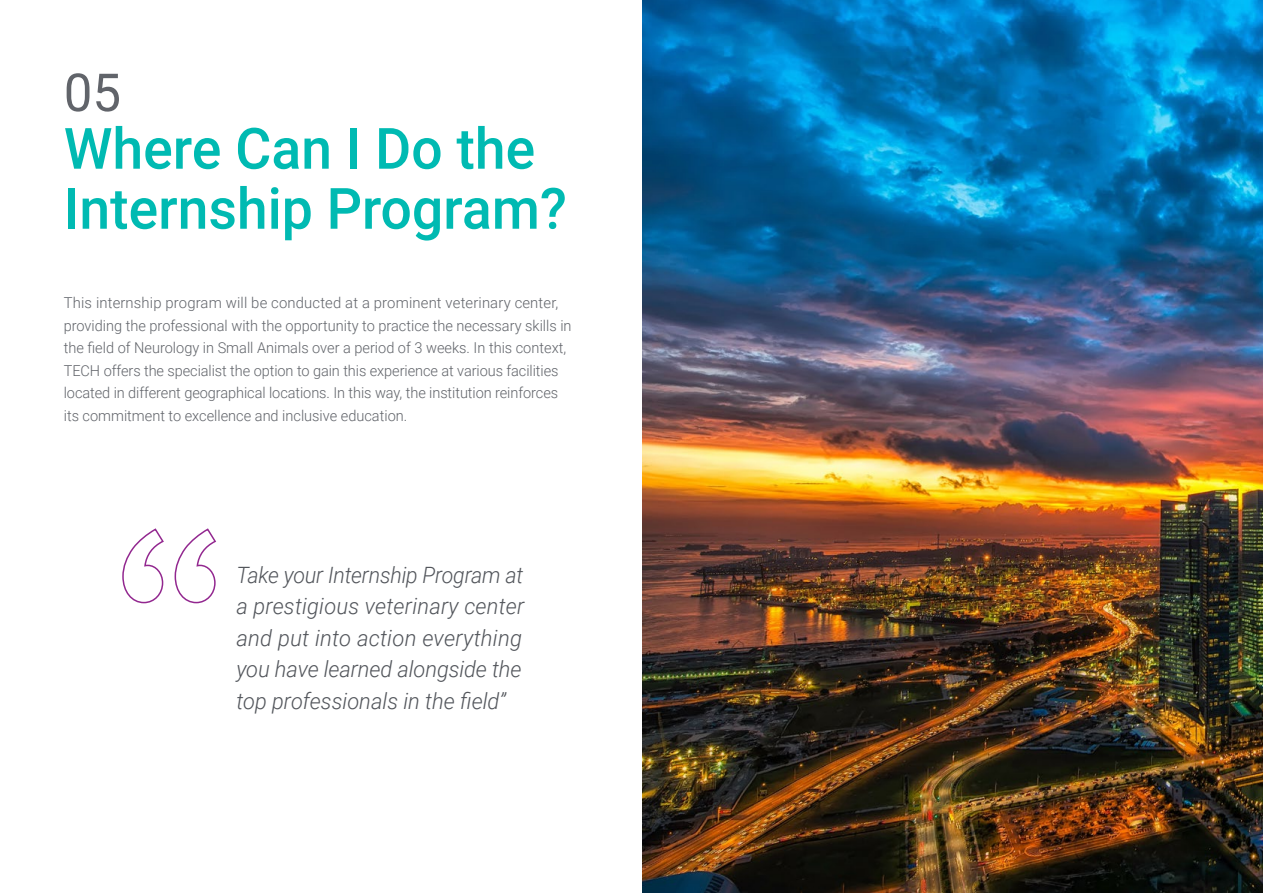
<style>
.page{position:relative;width:1263px;height:893px;background:#fff}
.page>*{position:absolute;margin:0;border:0;box-sizing:border-box;transform-origin:0 0}
.t1{font:500 57px/60px "Roboto";color:#00bab2}
.t2{font:52.5px "Roboto";color:#61646a}
.t3{font:italic 300 22.5px/31.5px "Roboto";color:#52555b;scale:.95 1}
.t4{font:300 15px/22.5px "Roboto";color:#61646a}
</style>
<div class="page">
<svg style="left:122px;top:528px;width:94px;height:76px"></svg>
<img style="left:642px;top:0;width:621px;height:893px">
<h2 class="t2" style="left:64px;top:56px;width:59px">05</h2>
<h1 class="t1" style="left:64px;top:116px;width:504px">Where Can I Do the<br>Internship Program?</h1>
<p class="t4" style="left:64px;top:291px;width:509px">This internship program will be conducted at a prominent veterinary center, providing the professional with the opportunity to practice the necessary skills in the field of Neurology in Small Animals over a period of 3 weeks. In this context, TECH offers the specialist the option to gain this experience at various facilities located in different geographical locations. In this way, the institution reinforces its commitment to excellence and inclusive education.</p>
<h3 class="t3" style="left:236px;top:558px;width:305px">Take your Internship Program at a prestigious veterinary center and put into action everything you have learned alongside the top professionals in the field”</h3>
</div>
